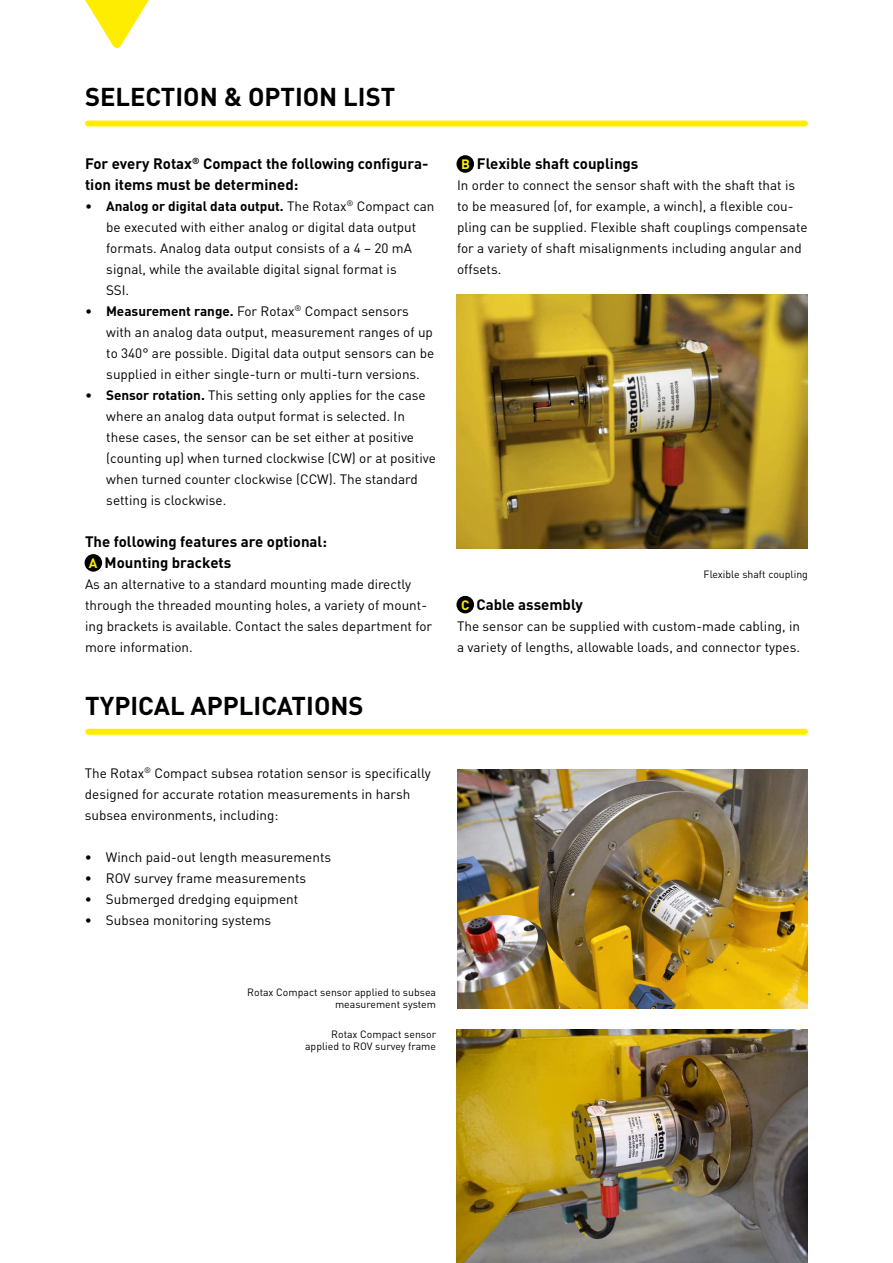
<style>
.page{position:relative;width:893px;height:1263px;background:#fff}
.page>*{position:absolute;margin:0;border:0;box-sizing:border-box;transform-origin:0 0}
.t1{font:700 25.5px "DIN";color:#000}
.t2{font:700 15px/21px "DIN";color:#000}
.t3{font:13.5px/21px "DIN";color:#000}
.t4{font:10.5px/12px "DIN";color:#000;text-align:right}
.s1{font-weight:700}
.s2{font-size:13.5px;color:#ffed00}
</style>
<div class="page">
<div style="left:456px;top:155px;width:18px;height:18px;background:#000;border-radius:50%"></div>
<div style="left:456px;top:596px;width:18px;height:17px;background:#000;border-radius:50%"></div>
<img style="left:457px;top:770px;width:351px;height:239px">
<svg style="left:85px;top:0;width:64px;height:48px"></svg>
<div style="left:88px;top:121px;width:717px;height:6px;background:#ffed00"></div>
<div style="left:88px;top:729px;width:717px;height:6px;background:#ffed00"></div>
<div style="left:85px;top:554px;width:17px;height:18px;background:#000;border-radius:50%"></div>
<img style="left:456px;top:295px;width:352px;height:253px">
<img style="left:456px;top:1030px;width:352px;height:233px">
<h1 class="t1" style="left:85px;top:87px;width:312px">SELECTION &amp; OPTION LIST</h1>
<p class="t2" style="left:85px;top:154px;width:345px">For every Rotax<sup>®</sup> Compact the following configura&shy;tion items must be determined:</p>
<p class="t3" style="left:106px;top:196px;width:330px;text-indent:-21px">• <span class="s1">Analog or digital data output.</span> The Rotax<sup>®</sup> Compact can be executed with either analog or digital data output formats. Analog data output consists of a 4 – 20 mA signal, while the available digital signal format is<br>SSI.</p>
<p class="t3" style="left:106px;top:301px;width:330px;text-indent:-21px">• <span class="s1">Measurement range.</span> For Rotax<sup>®</sup> Compact sensors with an analog data output, measurement ranges of up to 340° are possible. Digital data output sensors can be supplied in either single-turn or multi-turn versions.</p>
<p class="t3" style="left:106px;top:385px;width:331px;text-indent:-21px">• <span class="s1">Sensor rotation.</span> This setting only applies for the case where an analog data output format is selected. In these cases, the sensor can be set either at positive (counting up) when turned clockwise (CW) or at positive when turned counter clockwise (CCW). The standard setting is clockwise.</p>
<p class="t2" style="left:85px;top:532px;width:244px">The following features are optional:<br><span class="s2">A</span> Mounting brackets</p>
<p class="t3" style="left:85px;top:574px;width:349px">As an alternative to a standard mounting made directly through the threaded mounting holes, a variety of mount&shy;ing brackets is available. Contact the sales department for more information.</p>
<h1 class="t1" style="left:85px;top:696px;width:280px">TYPICAL APPLICATIONS</h1>
<p class="t3" style="left:85px;top:763px;width:347px">The Rotax<sup>®</sup> Compact subsea rotation sensor is specifically designed for accurate rotation measurements in harsh subsea environments, including:</p>
<p class="t3" style="left:85px;top:847px;width:248px">• Winch paid-out length measurements</p>
<p class="t3" style="left:85px;top:868px;width:223px">• ROV survey frame measurements</p>
<p class="t3" style="left:85px;top:889px;width:215px">• Submerged dredging equipment</p>
<p class="t3" style="left:85px;top:910px;width:188px">• Subsea monitoring systems</p>
<p class="t2" style="left:461px;top:154px;width:179px"><span class="s2">B</span> Flexible shaft couplings</p>
<p class="t3" style="left:457px;top:175px;width:352px">In order to connect the sensor shaft with the shaft that is to be measured (of, for example, a winch), a flexible cou&shy;pling can be supplied. Flexible shaft couplings compensate for a variety of shaft misalignments including angular and offsets.</p>
<p class="t4" style="left:704px;top:569px;width:106px">Flexible shaft coupling</p>
<p class="t2" style="left:461px;top:595px;width:123px"><span class="s2">C</span> Cable assembly</p>
<p class="t3" style="left:457px;top:616px;width:345px">The sensor can be supplied with custom-made cabling, in a variety of lengths, allowable loads, and connector types.</p>
<p class="t4" style="left:247px;top:987px;width:190px">Rotax Compact sensor applied to subsea measurement system</p>
<p class="t4" style="left:305px;top:1029px;width:132px">Rotax Compact sensor applied to ROV survey frame</p>
</div>
